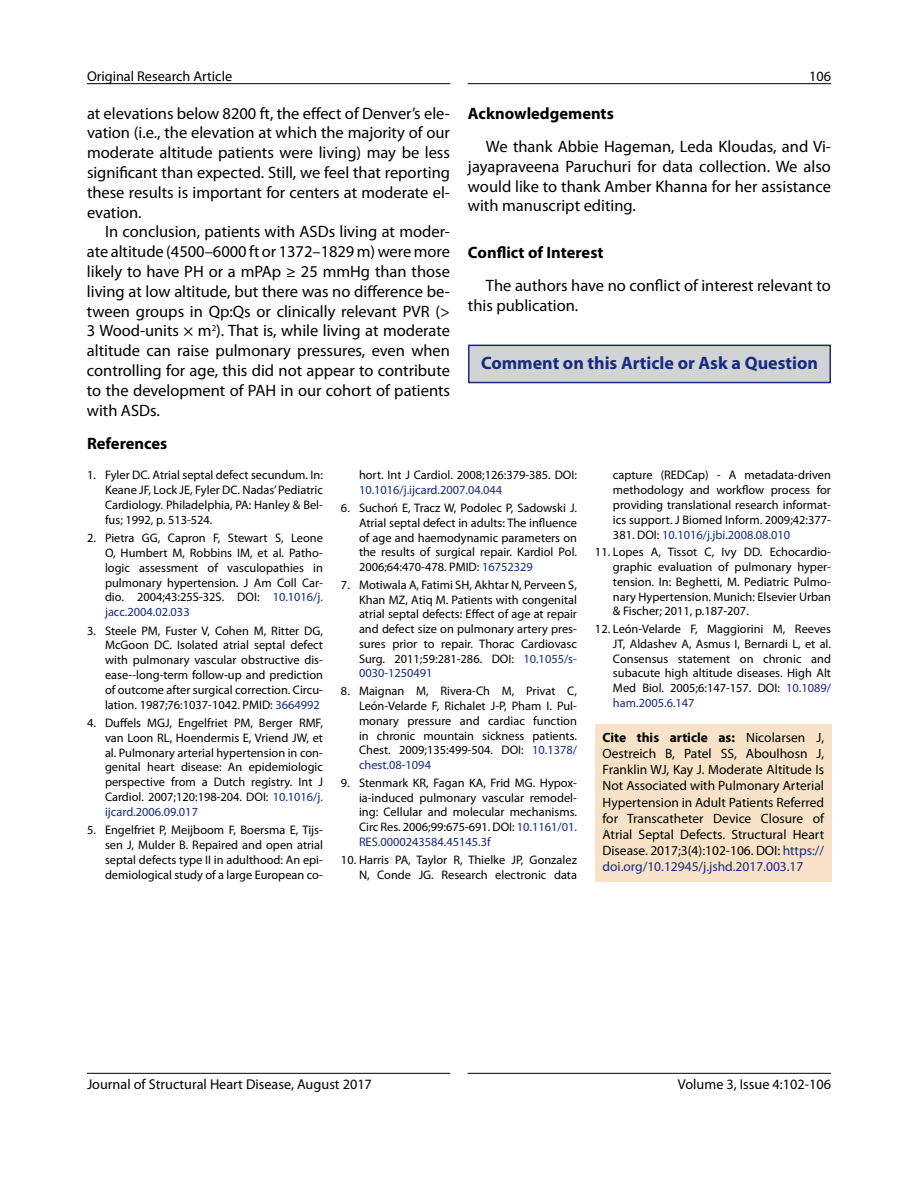
<style>
.page{position:relative;width:918px;height:1188px;background:#fff}
.page>*{position:absolute;margin:0;border:0;box-sizing:border-box;transform-origin:0 0}
.t1{font:700 18px "Myriad Pro";color:#162b82}
.t2{font:16.5px/19.8px "Myriad Pro";color:#000;text-align:justify}
.t3{font:700 16.5px "Myriad Pro";color:#000}
.t4{font:14.25px "Myriad Pro";color:#000}
.t5{font:13.5px/16.2px "Myriad Pro";color:#000;text-align:justify}
.t6{font:12.3px/14.9px "Myriad Pro";color:#000;text-align:justify}
.t7{font:12.3px "Myriad Pro";color:#162b82}
.s1{color:#162b82}
.s2{font-weight:700}
</style>
<div class="page">
<hr style="left:87px;top:1073px;width:363px;height:1px;background:#000">
<hr style="left:468px;top:1073px;width:363px;height:1px;background:#000">
<hr style="left:87px;top:83px;width:363px;height:1px;background:#000">
<hr style="left:468px;top:83px;width:363px;height:1px;background:#000">
<div style="left:469px;top:345px;width:361px;height:38px;background:#d1d3d4"></div>
<div style="left:468px;top:345px;width:363px;height:38px;border:2px solid #162b82"></div>
<div style="left:595px;top:724px;width:237px;height:158px;background:#f8e3c8"></div>
<p class="t4" style="left:87px;top:67px;width:147px">Original Research Article</p>
<p class="t4" style="left:809px;top:67px;width:23px">106</p>
<p class="t2" style="left:87px;top:103px;width:365px">at elevations below 8200 ft, the effect of Denver’s ele&shy;vation (i.e., the elevation at which the majority of our moderate altitude patients were living) may be less significant than expected. Still, we feel that reporting these results is important for centers at moderate el&shy;evation.</p>
<p class="t2" style="left:87px;top:222px;width:365px;text-indent:18px">In conclusion, patients with ASDs living at moder&shy;ate altitude (4500–6000 ft or 1372–1829 m) were more likely to have PH or a mPAp ≥ 25 mmHg than those living at low altitude, but there was no difference be&shy;tween groups in Qp:Qs or clinically relevant PVR (&gt; 3 Wood-units × m<sup>2</sup>). That is, while living at moderate altitude can raise pulmonary pressures, even when controlling for age, this did not appear to contribute to the development of PAH in our cohort of patients with ASDs.</p>
<h2 class="t3" style="left:87px;top:433px;width:82px">References</h2>
<h2 class="t3" style="left:468px;top:102px;width:147px">Acknowledgements</h2>
<h2 class="t2" style="left:468px;top:136px;width:365px;text-indent:18px">We thank Abbie Hageman, Leda Kloudas, and Vi&shy;jayapraveena Paruchuri for data collection. We also would like to thank Amber Khanna for her assistance with manuscript editing.</h2>
<h2 class="t3" style="left:468px;top:242px;width:137px">Conflict of Interest</h2>
<h2 class="t2" style="left:468px;top:276px;width:364px;text-indent:18px">The authors have no conflict of interest relevant to this publication.</h2>
<h1 class="t1" style="left:481px;top:351px;width:338px">Comment on this Article or Ask a Question</h1>
<p class="t6" style="left:105px;top:468px;width:220px;text-indent:-18px">1. Fyler DC. Atrial septal defect secundum. In:<br>Keane JF, Lock JE, Fyler DC. Nadas’ Pediatric Cardiology. Philadelphia, PA: Hanley &amp; Bel&shy;fus; 1992, p. 513-524.</p>
<p class="t6" style="left:105px;top:531px;width:220px;text-indent:-18px">2. Pietra GG, Capron F, Stewart S, Leone O, Humbert M, Robbins IM, et al. Patho&shy;logic assessment of vasculopathies in pulmonary hypertension. J Am Coll Car&shy;dio. 2004;43:25S-32S. DOI: <span class="s1">10.1016/j. jacc.2004.02.033</span></p>
<p class="t6" style="left:105px;top:623px;width:220px;text-indent:-18px">3. Steele PM, Fuster V, Cohen M, Ritter DG, McGoon DC. Isolated atrial septal defect with pulmonary vascular obstructive dis&shy;ease--long-term follow-up and prediction of outcome after surgical correction. Circu&shy;lation. 1987;76:1037-1042. PMID: <span class="s1">3664992</span></p>
<p class="t6" style="left:105px;top:715px;width:220px;text-indent:-18px">4. Duffels MGJ, Engelfriet PM, Berger RMF, van Loon RL, Hoendermis E, Vriend JW, et al. Pulmonary arterial hypertension in con&shy;genital heart disease: An epidemiologic perspective from a Dutch registry. Int J Cardiol. 2007;120:198-204. DOI: <span class="s1">10.1016/j. ijcard.2006.09.017</span></p>
<p class="t6" style="left:105px;top:823px;width:220px;text-indent:-18px">5. Engelfriet P, Meijboom F, Boersma E, Tijs&shy;sen J, Mulder B. Repaired and open atrial septal defects type II in adulthood: An epi&shy;demiological study of a large European co-</p>
<p class="t6" style="left:359px;top:468px;width:219px">hort. Int J Cardiol. 2008;126:379-385. DOI:</p>
<p class="t7" style="left:359px;top:482px;width:145px">10.1016/j.ijcard.2007.04.044</p>
<p class="t6" style="left:359px;top:500px;width:220px;text-indent:-18px">6. Suchoń E, Tracz W, Podolec P, Sadowski J.<br>Atrial septal defect in adults: The influence of age and haemodynamic parameters on the results of surgical repair. Kardiol Pol.<br>2006;64:470-478. PMID: <span class="s1">16752329</span></p>
<p class="t6" style="left:359px;top:577px;width:220px;text-indent:-18px">7. Motiwala A, Fatimi SH, Akhtar N, Perveen S, Khan MZ, Atiq M. Patients with congenital atrial septal defects: Effect of age at repair and defect size on pulmonary artery pres&shy;sures prior to repair. Thorac Cardiovasc Surg. 2011;59:281-286. DOI: <span class="s1">10.1055/s-0030-1250491</span></p>
<p class="t6" style="left:359px;top:684px;width:220px;text-indent:-18px">8. Maignan M, Rivera-Ch M, Privat C, León-Velarde F, Richalet J-P, Pham I. Pul&shy;monary pressure and cardiac function in chronic mountain sickness patients.<br>Chest. 2009;135:499-504. DOI: <span class="s1">10.1378/ chest.08-1094</span></p>
<p class="t6" style="left:359px;top:775px;width:220px;text-indent:-18px">9. Stenmark KR, Fagan KA, Frid MG. Hypox&shy;ia-induced pulmonary vascular remodel&shy;ing: Cellular and molecular mechanisms.<br>Circ Res. 2006;99:675-691. DOI: <span class="s1">10.1161/01.<br>RES.0000243584.45145.3f</span></p>
<p class="t6" style="left:341px;top:852px;width:238px;text-align:right">10. Harris PA, Taylor R, Thielke JP, Gonzalez<br>N, Conde JG. Research electronic data</p>
<p class="t6" style="left:613px;top:468px;width:220px">capture (REDCap) - A metadata-driven methodology and workflow process for providing translational research informat&shy;ics support. J Biomed Inform. 2009;42:377- 381. DOI: <span class="s1">10.1016/j.jbi.2008.08.010</span></p>
<p class="t6" style="left:613px;top:545px;width:219px;text-indent:-18px">11. Lopes A, Tissot C, Ivy DD. Echocardio&shy;graphic evaluation of pulmonary hyper&shy;tension. In: Beghetti, M. Pediatric Pulmo&shy;nary Hypertension. Munich: Elsevier Urban &amp; Fischer; 2011, p.187-207.</p>
<p class="t6" style="left:613px;top:621px;width:220px;text-indent:-18px">12. León-Velarde F, Maggiorini M, Reeves JT, Aldashev A, Asmus I, Bernardi L, et al.<br>Consensus statement on chronic and subacute high altitude diseases. High Alt Med Biol. 2005;6:147-157. DOI: <span class="s1">10.1089/ ham.2005.6.147</span></p>
<p class="t5" style="left:603px;top:729px;width:223px"><span class="s2">Cite this article as:</span> Nicolarsen J, Oestreich B, Patel SS, Aboulhosn J, Franklin WJ, Kay J. Moderate Altitude Is Not Associated with Pulmonary Arterial Hypertension in Adult Patients Referred for Transcatheter Device Closure of Atrial Septal Defects. Structural Heart Disease. 2017;3(4):102-106. DOI: <span class="s1">https:// doi.org/10.12945/j.jshd.2017.003.17</span></p>
<p class="t4" style="left:87px;top:1075px;width:286px">Journal of Structural Heart Disease, August 2017</p>
<p class="t4" style="left:678px;top:1075px;width:155px">Volume 3, Issue 4:102-106</p>
</div>
